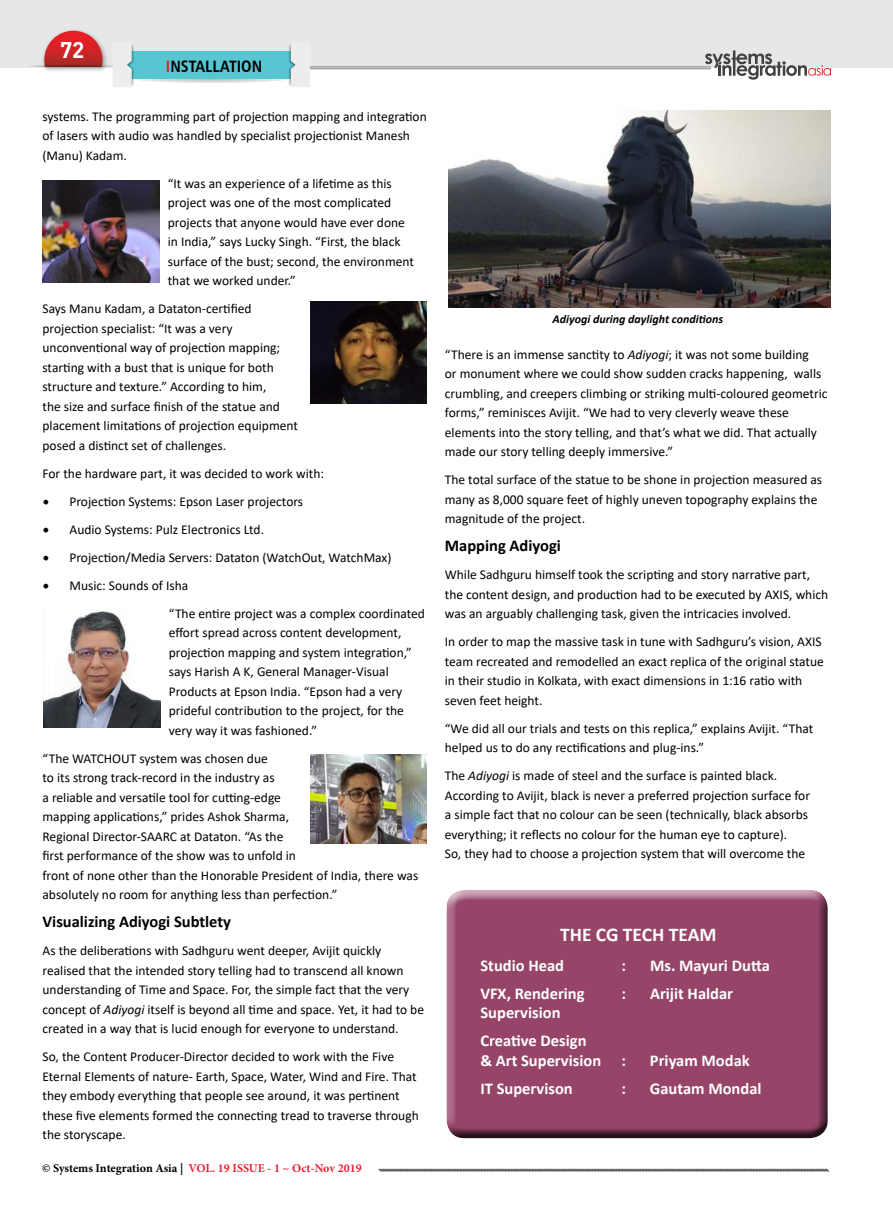
<style>
.page{position:relative;width:893px;height:1212px;background:#fff}
.page>*{position:absolute;margin:0;border:0;box-sizing:border-box;transform-origin:0 0}
.t1{font:700 22.5px "DIN";color:#fff}
.t2{font:700 19.5px "Calibri";color:#fff}
.t3{font:700 16.5px/28px "Calibri";color:#fff}
.t4{font:700 16.5px "Calibri";color:#000}
.t5{font:16.5px "Humanist 777 BT Bold Condensed B";color:#000}
.t6{font:13.5px/19.5px "Calibri";color:#000}
.t7{font:700 12px "Minion Pro";letter-spacing:-.005em;color:#ec2030}
.t8{font:italic 700 12px "Calibri";color:#000}
.s1{color:#d2232a}
.s2{font-family:"Minion Pro";font-size:18px}
.s3{font-style:italic}
.s4{color:#000}
</style>
<div class="page">
<div style="left:0;top:0;width:892px;height:68px;background:#e6e7e8"></div>
<svg style="left:705px;top:50px;width:126px;height:30px"></svg>
<svg style="left:378px;top:1168px;width:452px;height:4px;background:#98999a"></svg>
<hr style="left:267px;top:67px;width:444px;height:1px;background:#808285">
<hr style="left:267px;top:68px;width:444px;height:1px;background:#808285">
<img style="left:43px;top:30px;width:64px;height:41px">
<svg style="left:44px;top:31px;width:59px;height:31px"></svg>
<svg style="left:30px;top:62px;width:78px;height:5px"></svg>
<svg style="left:153px;top:79px;width:117px;height:4px"></svg>
<div style="left:124px;top:51px;width:171px;height:28px;background:#56c6d0"></div>
<img style="left:270px;top:45px;width:45px;height:41px">
<svg style="left:291px;top:45px;width:19px;height:42px"></svg>
<img style="left:108px;top:45px;width:45px;height:41px">
<svg style="left:113px;top:45px;width:19px;height:42px"></svg>
<img style="left:43px;top:180px;width:116px;height:102px">
<img style="left:310px;top:755px;width:117px;height:88px">
<img style="left:44px;top:611px;width:116px;height:117px">
<img style="left:310px;top:302px;width:117px;height:102px">
<img style="left:448px;top:111px;width:383px;height:196px">
<div style="left:444px;top:888px;width:384px;height:240px;background:#fff;opacity:.75"></div>
<div style="left:444px;top:893px;width:384px;height:245px;background:#000;opacity:.75"></div>
<h1 class="t1" style="left:60px;top:35px;width:26px">72</h1>
<p class="t5" style="left:166px;top:56px;width:98px"><span class="s1">I</span>NSTALLATION</p>
<p class="t6" style="left:43px;top:106px;width:386px">systems. The programming part of projection mapping and integration of lasers with audio was handled by specialist projectionist Manesh (Manu) Kadam.</p>
<p class="t6" style="left:168px;top:173px;width:248px">“It was an experience of a lifetime as this project was one of the most complicated projects that anyone would have ever done in India,” says Lucky Singh. “First, the black surface of the bust; second, the environment that we worked under.”</p>
<p class="t6" style="left:43px;top:299px;width:257px">Says Manu Kadam, a Dataton-certified projection specialist: “It was a very unconventional way of projection mapping; starting with a bust that is unique for both structure and texture.” According to him,<br>the size and surface finish of the statue and placement limitations of projection equipment posed a distinct set of challenges.</p>
<p class="t6" style="left:43px;top:463px;width:283px">For the hardware part, it was decided to work with:</p>
<p class="t6" style="left:43px;top:491px;width:262px"><span class="s2">•</span> Projection Systems: Epson Laser projectors</p>
<p class="t6" style="left:43px;top:519px;width:223px"><span class="s2">•</span> Audio Systems: Pulz Electronics Ltd.</p>
<p class="t6" style="left:43px;top:547px;width:350px"><span class="s2">•</span> Projection/Media Servers: Dataton (WatchOut, WatchMax)</p>
<p class="t6" style="left:169px;top:571px;width:258px;line-height:28px;text-indent:-126px"><span class="s2">•</span> Music: Sounds of Isha<br>“The entire project was a complex coordinated</p>
<p class="t6" style="left:169px;top:623px;width:245px">effort spread across content development, projection mapping and system integration,” says Harish A K, General Manager-Visual Products at Epson India. “Epson had a very prideful contribution to the project, for the very way it was fashioned.”</p>
<p class="t6" style="left:43px;top:748px;width:377px">“The WATCHOUT system was chosen due<br>to its strong track-record in the industry as<br>a reliable and versatile tool for cutting-edge<br>mapping applications,” prides Ashok Sharma,<br>Regional Director-SAARC at Dataton. “As the<br>first performance of the show was to unfold in<br>front of none other than the Honorable President of India, there was absolutely no room for anything less than perfection.”</p>
<p class="t4" style="left:43px;top:910px;width:190px">Visualizing Adiyogi Subtlety</p>
<p class="t6" style="left:43px;top:941px;width:383px">As the deliberations with Sadhguru went deeper, Avijit quickly realised that the intended story telling had to transcend all known understanding of Time and Space. For, the simple fact that the very concept of <span class="s3">Adiyogi</span> itself is beyond all time and space. Yet, it had to be created in a way that is lucid enough for everyone to understand.</p>
<p class="t6" style="left:43px;top:1047px;width:378px">So, the Content Producer-Director decided to work with the Five Eternal Elements of nature- Earth, Space, Water, Wind and Fire. That they embody everything that people see around, it was pertinent these five elements formed the connecting tread to traverse through the storyscape.</p>
<p class="t7" style="left:42px;top:1160px;width:321px"><span class="s4">© Systems Integration Asia |</span> VOL. 19 ISSUE - 1 ~ Oct-Nov 2019</p>
<p class="t8" style="left:553px;top:311px;width:172px">Adiyogi during daylight conditions</p>
<p class="t6" style="left:445px;top:344px;width:384px">“There is an immense sanctity to <span class="s3">Adiyogi</span>; it was not some building<br>or monument where we could show sudden cracks happening, walls crumbling, and creepers climbing or striking multi-coloured geometric forms,” reminisces Avijit. “We had to very cleverly weave these elements into the story telling, and that’s what we did. That actually made our story telling deeply immersive.”</p>
<p class="t6" style="left:445px;top:470px;width:379px">The total surface of the statue to be shone in projection measured as many as 8,000 square feet of highly uneven topography explains the magnitude of the project.</p>
<p class="t4" style="left:445px;top:534px;width:118px">Mapping Adiyogi</p>
<p class="t6" style="left:445px;top:565px;width:385px">While Sadhguru himself took the scripting and story narrative part, the content design, and production had to be executed by AXIS, which was an arguably challenging task, given the intricacies involved.</p>
<p class="t6" style="left:445px;top:632px;width:380px">In order to map the massive task in tune with Sadhguru’s vision, AXIS team recreated and remodelled an exact replica of the original statue in their studio in Kolkata, with exact dimensions in 1:16 ratio with seven feet height.</p>
<p class="t6" style="left:445px;top:718px;width:370px">“We did all our trials and tests on this replica,” explains Avijit. “That helped us to do any rectifications and plug-ins.”</p>
<p class="t6" style="left:445px;top:766px;width:367px">The <span class="s3">Adiyogi</span> is made of steel and the surface is painted black.<br>According to Avijit, black is never a preferred projection surface for a simple fact that no colour can be seen (technically, black absorbs everything; it reflects no colour for the human eye to capture).<br>So, they had to choose a projection system that will overcome the</p>
<h2 class="t2" style="left:560px;top:920px;width:158px">THE CG TECH TEAM</h2>
<p class="t3" style="left:480px;top:951px;width:85px">Studio Head</p>
<p class="t3" style="left:621px;top:951px;width:6px">:</p>
<p class="t3" style="left:650px;top:951px;width:121px">Ms. Mayuri Dutta</p>
<p class="t3" style="left:480px;top:979px;width:106px">VFX, Rendering</p>
<p class="t3" style="left:621px;top:979px;width:6px">:</p>
<p class="t3" style="left:650px;top:979px;width:85px">Arijit Haldar</p>
<p class="t3" style="left:480px;top:999px;width:108px">Supervision<br>Creative Design</p>
<p class="t3" style="left:480px;top:1046px;width:147px">&amp; Art Supervision :</p>
<p class="t3" style="left:650px;top:1046px;width:101px">Priyam Modak</p>
<p class="t3" style="left:480px;top:1074px;width:94px">IT Supervison</p>
<p class="t3" style="left:621px;top:1074px;width:6px">:</p>
<p class="t3" style="left:650px;top:1074px;width:113px">Gautam Mondal</p>
</div>
